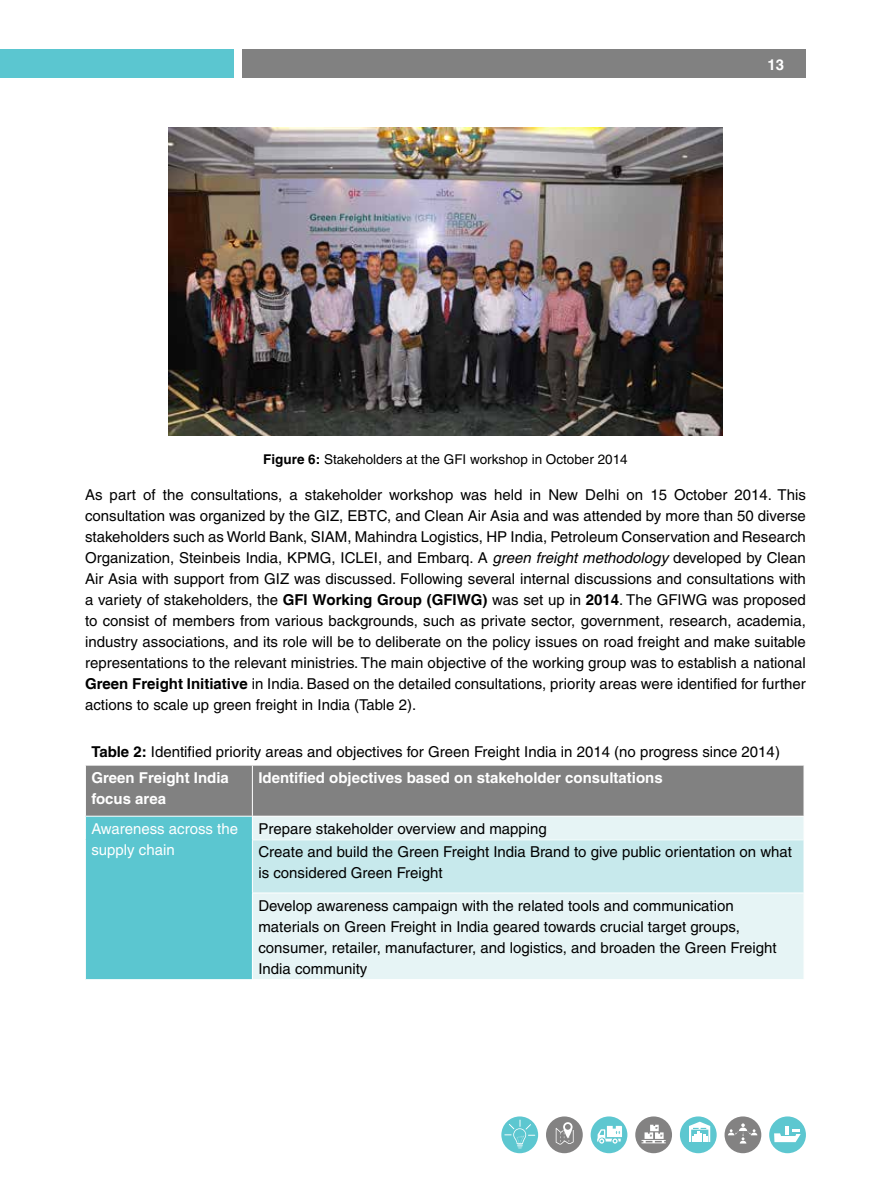
<style>
.page{position:relative;width:891px;height:1188px;background:#fff}
.page>*{position:absolute;margin:0;border:0;box-sizing:border-box;transform-origin:0 0}
.t1{font:15px/21px "Helvetica CE";color:#000}
.t2{font:700 15px "Helvetica CE";color:#fff}
.t3{font:15px/21px "Helvetica CE";color:#fff}
.t4{font:13.5px "Helvetica CE";color:#000}
.s1{font-weight:700}
.s2{font-style:italic}
.s3{font-family:"Helvetica";font-weight:700}
.s4{font-weight:700;color:#fff}
</style>
<div class="page">
<div style="left:0;top:50px;width:234px;height:28px;background:#5bc6d0"></div>
<div style="left:242px;top:50px;width:564px;height:28px;background:#818181"></div>
<svg style="left:501px;top:1116px;width:37px;height:37px"></svg>
<div style="left:546px;top:1116px;width:37px;height:37px;background:#838282;border-radius:50%"></div>
<div style="left:591px;top:1116px;width:36px;height:37px;background:#5dc7d0;border-radius:50%"></div>
<div style="left:635px;top:1116px;width:37px;height:37px;background:#838282;border-radius:50%"></div>
<div style="left:680px;top:1116px;width:37px;height:37px;background:#5dc7d0;border-radius:50%"></div>
<div style="left:725px;top:1116px;width:36px;height:37px;background:#838282;border-radius:50%"></div>
<div style="left:769px;top:1116px;width:37px;height:37px;background:#5dc7d0;border-radius:50%"></div>
<svg style="left:504px;top:1120px;width:31px;height:29px"></svg>
<svg style="left:556px;top:1122px;width:18px;height:23px"></svg>
<svg style="left:597px;top:1126px;width:25px;height:18px"></svg>
<svg style="left:728px;top:1123px;width:29px;height:21px"></svg>
<svg style="left:689px;top:1122px;width:21px;height:20px"></svg>
<svg style="left:642px;top:1125px;width:24px;height:18px"></svg>
<svg style="left:774px;top:1126px;width:27px;height:16px"></svg>
<img style="left:169px;top:128px;width:553px;height:308px">
<div style="left:85px;top:816px;width:167px;height:164px;background:#5bc6d0"></div>
<div style="left:253px;top:894px;width:551px;height:85px;background:#e6f4f5"></div>
<div style="left:252px;top:840px;width:552px;height:53px;background:#c7e9ec"></div>
<hr style="left:85px;top:840px;width:1px;height:53px;background:#fff">
<hr style="left:85px;top:893px;width:1px;height:86px;background:#fff">
<hr style="left:252px;top:840px;width:1px;height:53px;background:#fff">
<svg style="left:85px;top:766px;width:719px;height:74px;background:#97a2a3"></svg>
<hr style="left:85px;top:765px;width:1px;height:51px;background:#fff">
<hr style="left:252px;top:765px;width:1px;height:51px;background:#fff">
<hr style="left:85px;top:816px;width:167px;height:1px;background:#fff">
<hr style="left:252px;top:816px;width:552px;height:1px;background:#fff">
<hr style="left:85px;top:979px;width:167px;height:1px;background:#fff">
<p class="t2" style="left:768px;top:55px;width:18px">13</p>
<p class="t4" style="left:263px;top:451px;width:366px"><span class="s1">Figure 6:</span> Stakeholders at the GFI workshop in October 2014</p>
<p class="t1" style="left:85px;top:484px;width:722px;text-align:justify">As part of the consultations, a stakeholder workshop was held in New Delhi on 15 October 2014. This consultation was organized by the GIZ, EBTC, and Clean Air Asia and was attended by more than 50 diverse stakeholders such as World Bank, SIAM, Mahindra Logistics, HP India, Petroleum Conservation and Research Organization, Steinbeis India, KPMG, ICLEI, and Embarq. A <span class="s2">green freight methodology</span> developed by Clean Air Asia with support from GIZ was discussed. Following several internal discussions and consultations with a variety of stakeholders, the <span class="s3">GFI Working Group (GFIWG)</span> was set up in <span class="s3">2014</span>. The GFIWG was proposed to consist of members from various backgrounds, such as private sector, government, research, academia, industry associations, and its role will be to deliberate on the policy issues on road freight and make suitable representations to the relevant ministries. The main objective of the working group was to establish a national <span class="s3">Green Freight Initiative</span> in India. Based on the detailed consultations, priority areas were identified for further actions to scale up green freight in India (Table 2).</p>
<p class="t1" style="left:91px;top:739px;width:690px;line-height:25.7px"><span class="s1">Table 2:</span> Identified priority areas and objectives for Green Freight India in 2014 (no progress since 2014)<br><span class="s4">Green Freight India</span></p>
<p class="t2" style="left:91px;top:789px;width:76px">focus area</p>
<p class="t2" style="left:258px;top:768px;width:406px">Identified objectives based on stakeholder consultations</p>
<p class="t3" style="left:91px;top:818px;width:148px">Awareness across the supply chain</p>
<p class="t1" style="left:258px;top:817px;width:535px;line-height:23.5px">Prepare stakeholder overview and mapping<br>Create and build the Green Freight India Brand to give public orientation on what</p>
<p class="t1" style="left:258px;top:857px;width:477px;line-height:32.1px">is considered Green Freight<br>Develop awareness campaign with the related tools and communication</p>
<p class="t1" style="left:258px;top:916px;width:520px">materials on Green Freight in India geared towards crucial target groups, consumer, retailer, manufacturer, and logistics, and broaden the Green Freight<br>India community</p>
</div>
